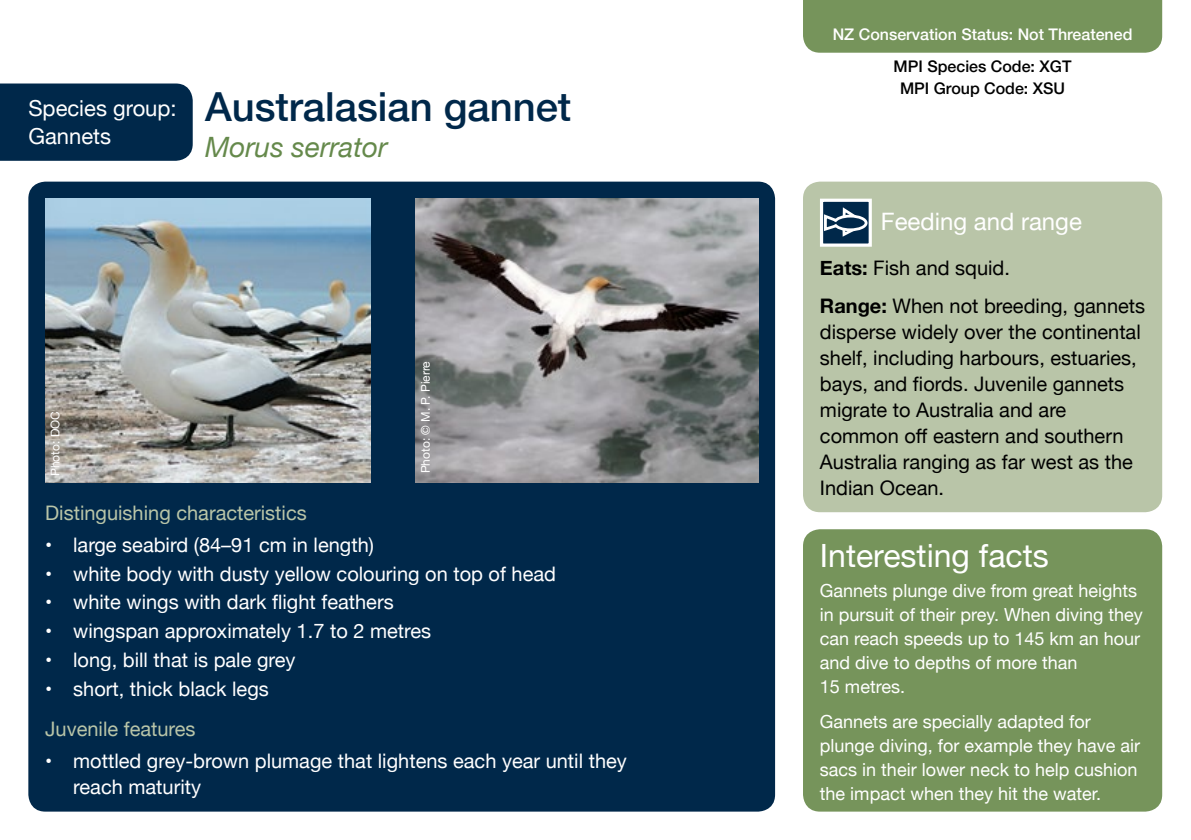
<style>
.page{position:relative;width:1191px;height:840px;background:#fff}
.page>*{position:absolute;margin:0;border:0;box-sizing:border-box;transform-origin:0 0}
.t1{font:500 40px "Helvetica Neue LT";color:#00284a}
.t2{font:32px "Helvetica Neue";color:#fff}
.t3{font:italic 28px "Helvetica Neue";color:#65894b}
.t4{font:24px "Helvetica Neue";color:#fff}
.t5{font:22px/28px "Helvetica Neue";color:#fff}
.t6{font:20px/26px "Helvetica Neue";color:#fff}
.t7{font:20px/26px "Helvetica Neue";color:#000}
.t8{font:20px "Helvetica Neue";color:#b9c5a8}
.t9{font:18px/24px "Helvetica Neue";color:#fff}
.t10{font:500 16px "Helvetica Neue LT";color:#fff}
.t11{font:500 16px/22px "Helvetica Neue LT";color:#000;text-align:center}
.t12{font:12px "Helvetica Neue";color:#fff}
.s1{font-weight:700}
</style>
<div class="page">
<div style="left:28px;top:181px;width:747px;height:630px;background:#00284a;border-radius:17px"></div>
<div style="left:0;top:83px;width:193px;height:78px;background:#00284a"></div>
<div style="left:803px;top:181px;width:359px;height:331px;background:#b9c5a8;border-radius:17px"></div>
<div style="left:803px;top:529px;width:359px;height:282px;background:#76945b;border-radius:17px"></div>
<img style="left:45px;top:198px;width:325px;height:284px">
<img style="left:416px;top:198px;width:342px;height:284px">
<div style="left:820px;top:198px;width:52px;height:48px;background:#00284a;border:3px solid #fff"></div>
<svg style="left:822px;top:205px;width:47px;height:34px"></svg>
<div style="left:803px;top:0;width:359px;height:53px;background:#76945b"></div>
<p class="t5" style="left:28px;top:95px;width:150px">Species group:<br>Gannets</p>
<h1 class="t1" style="left:205px;top:83px;width:368px">Australasian gannet</h1>
<h3 class="t3" style="left:205px;top:127px;width:184px">Morus serrator</h3>
<p class="t12" style="left:47px;top:475px;width:66px;rotate:-90deg">Photo: DOC</p>
<p class="t12" style="left:417px;top:473px;width:114px;rotate:-90deg">Photo: © M. P. Pierre</p>
<p class="t8" style="left:45px;top:498px;width:263px">Distinguishing characteristics</p>
<p class="t6" style="left:45px;top:532px;width:330px">• large seabird (84–91 cm in length)</p>
<p class="t6" style="left:45px;top:561px;width:512px">• white body with dusty yellow colouring on top of head</p>
<p class="t6" style="left:45px;top:590px;width:350px">• white wings with dark flight feathers</p>
<p class="t6" style="left:45px;top:619px;width:387px">• wingspan approximately 1.7 to 2 metres</p>
<p class="t6" style="left:45px;top:647px;width:252px">• long, bill that is pale grey</p>
<p class="t6" style="left:45px;top:676px;width:225px">• short, thick black legs</p>
<p class="t8" style="left:45px;top:714px;width:152px">Juvenile features</p>
<p class="t6" style="left:73px;top:748px;width:555px;text-indent:-28px">• mottled grey-brown plumage that lightens each year until they reach maturity</p>
<p class="t10" style="left:832px;top:25px;width:301px">NZ Conservation Status: Not Threatened</p>
<p class="t11" style="left:893px;top:55px;width:179px">MPI Species Code: XGT<br>MPI Group Code: XSU</p>
<h3 class="t4" style="left:881px;top:204px;width:202px">Feeding and range</h3>
<p class="t7" style="left:820px;top:250px;width:327px;line-height:37.4px"><span class="s1">Eats:</span> Fish and squid.<br><span class="s1">Range:</span> When not breeding, gannets</p>
<p class="t7" style="left:820px;top:319px;width:322px">disperse widely over the continental shelf, including harbours, estuaries, bays, and fiords. Juvenile gannets migrate to Australia and are common off eastern and southern<br>Australia ranging as far west as the<br>Indian Ocean.</p>
<h2 class="t2" style="left:820px;top:532px;width:230px">Interesting facts</h2>
<p class="t9" style="left:820px;top:579px;width:324px">Gannets plunge dive from great heights in pursuit of their prey. When diving they can reach speeds up to 145 km an hour and dive to depths of more than<br>15 metres.</p>
<p class="t9" style="left:820px;top:710px;width:322px">Gannets are specially adapted for plunge diving, for example they have air sacs in their lower neck to help cushion the impact when they hit the water.</p>
</div>
